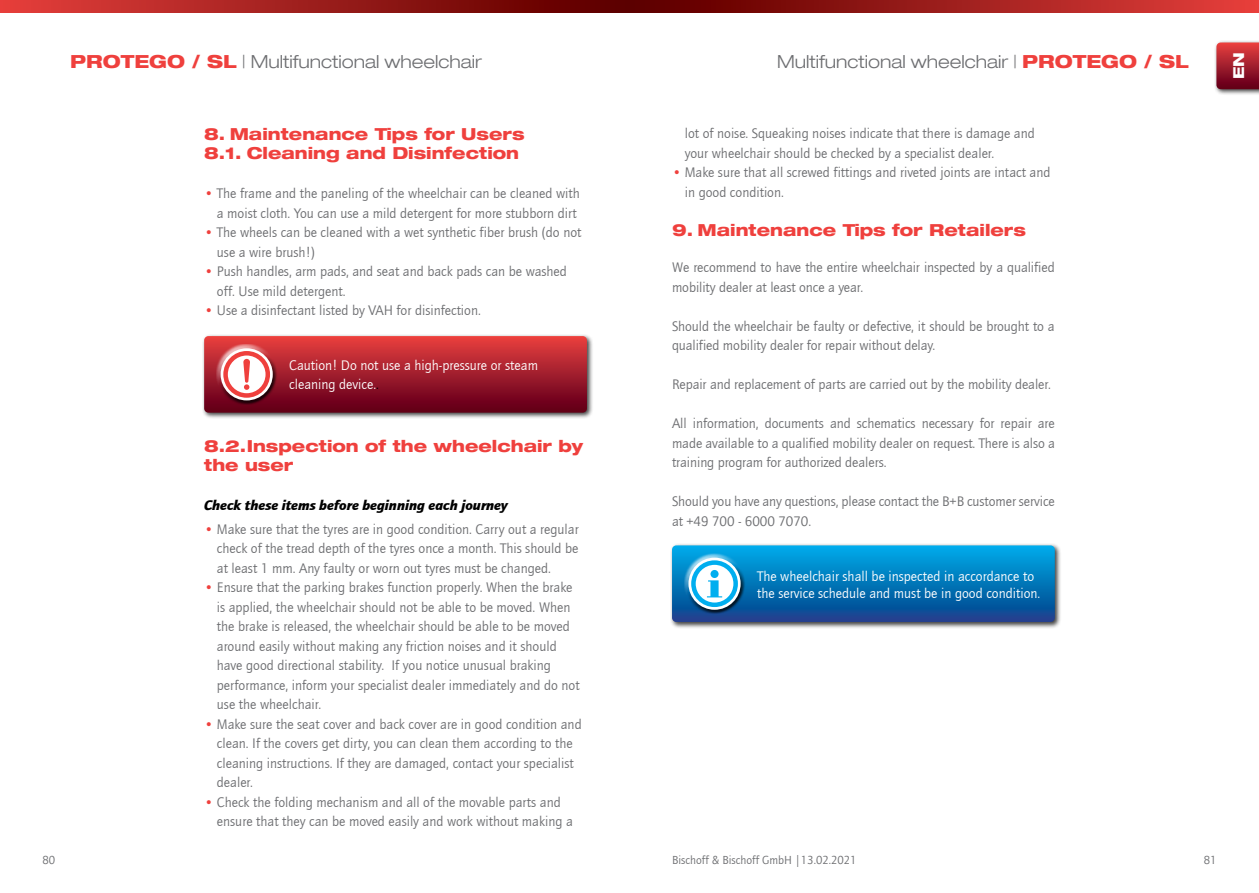
<style>
.page{position:relative;width:1259px;height:893px;background:#fff}
.page>*{position:absolute;margin:0;border:0;box-sizing:border-box;transform-origin:0 0}
.t1{font:300 18px "Helve Neu Lig Ext";color:#6d6e71}
.t2{font:800 16.5px/19.5px "Helve Neu Hea Ext";color:#ef403d}
.t3{font:800 15px "Helve Neu Hea Ext";color:#fff}
.t4{font:14.25px/19.5px "Quay Sans";color:#6d6e71}
.t5{font:14.25px/19.5px "Quay Sans";color:#fff}
.t6{font:italic 900 14.25px "Quay Sans";color:#000}
.t7{font:12px "Quay Sans";color:#6d6e71}
.s1{font-family:"Helve Neu Hea Ext";font-weight:800;color:#ef403d}
.s2{color:#ef403d}
.s3{color:#000}
</style>
<div class="page">
<svg style="left:0;top:0;width:629px;height:12px;background:#9d1d1b"></svg>
<svg style="left:629px;top:0;width:630px;height:12px;background:#9e1d1b"></svg>
<div style="left:1213px;top:40px;width:46px;height:56px;background:#000;opacity:.75"></div>
<svg style="left:1216px;top:43px;width:43px;height:46px;background:#a31f2e"></svg>
<div style="left:201px;top:334px;width:392px;height:86px;background:#000;opacity:.75"></div>
<svg style="left:204px;top:336px;width:383px;height:77px;background:#a72936"></svg>
<div style="left:223px;top:351px;width:47px;height:47px;border:4px solid #ef403d;border-radius:50%"></div>
<div style="left:669px;top:543px;width:392px;height:86px;background:#000;opacity:.75"></div>
<svg style="left:672px;top:545px;width:382px;height:77px;background:#127dbd"></svg>
<div style="left:710px;top:570px;width:8px;height:8px;background:#00aeef;border-radius:50%"></div>
<p class="t1" style="left:70px;top:50px;width:413px"><span class="s1">PROTEGO / SL</span> | Multifunctional wheelchair</p>
<p class="t1" style="left:777px;top:50px;width:413px">Multifunctional wheelchair | <span class="s1">PROTEGO / SL</span></p>
<p class="t3" style="left:1229px;top:79px;width:28px;rotate:-90deg">EN</p>
<p class="t2" style="left:204px;top:123px;width:322px">8. Maintenance Tips for Users<br>8.1. Cleaning and Disinfection</p>
<p class="t4" style="left:204px;top:184px;width:377px;text-align:right"><span class="s2">•</span> The frame and the paneling of the wheelchair can be cleaned with a moist cloth. You can use a mild detergent for more stubborn dirt</p>
<p class="t4" style="left:217px;top:223px;width:366px;text-indent:-13px"><span class="s2">•</span> The wheels can be cleaned with a wet synthetic fiber brush (do not use a wire brush!)</p>
<p class="t4" style="left:217px;top:262px;width:351px;text-indent:-13px"><span class="s2">•</span> Push handles, arm pads, and seat and back pads can be washed off. Use mild detergent.</p>
<p class="t4" style="left:204px;top:301px;width:278px"><span class="s2">•</span> Use a disinfectant listed by VAH for disinfection.</p>
<p class="t5" style="left:289px;top:356px;width:250px">Caution! Do not use a high-pressure or steam cleaning device.<span class="s3">.</span></p>
<p class="t2" style="left:204px;top:435px;width:380px">8.2.Inspection of the wheelchair by the user</p>
<p class="t6" style="left:204px;top:497px;width:305px">Check these items before beginning each journey</p>
<p class="t4" style="left:217px;top:520px;width:363px;text-align:justify;text-indent:-13px"><span class="s2">•</span> Make sure that the tyres are in good condition. Carry out a regular check of the tread depth of the tyres once a month. This should be at least 1 mm. Any faulty or worn out tyres must be changed.</p>
<p class="t4" style="left:217px;top:578px;width:364px;text-indent:-13px"><span class="s2">•</span> Ensure that the parking brakes function properly. When the brake is applied, the wheelchair should not be able to be moved. When the brake is released, the wheelchair should be able to be moved around easily without making any friction noises and it should have good directional stability. If you notice unusual braking performance, inform your specialist dealer immediately and do not use the wheelchair.</p>
<p class="t4" style="left:217px;top:715px;width:366px;text-indent:-13px"><span class="s2">•</span> Make sure the seat cover and back cover are in good condition and clean. If the covers get dirty, you can clean them according to the cleaning instructions. If they are damaged, contact your specialist dealer.</p>
<p class="t4" style="left:217px;top:793px;width:357px;text-indent:-13px"><span class="s2">•</span> Check the folding mechanism and all of the movable parts and ensure that they can be moved easily and work without making a</p>
<p class="t4" style="left:685px;top:124px;width:351px">lot of noise. Squeaking noises indicate that there is damage and your wheelchair should be checked by a specialist dealer.</p>
<p class="t4" style="left:685px;top:163px;width:367px;text-indent:-13px"><span class="s2">•</span> Make sure that all screwed fittings and riveted joints are intact and in good condition.</p>
<p class="t2" style="left:672px;top:220px;width:355px">9. Maintenance Tips for Retailers</p>
<p class="t4" style="left:672px;top:258px;width:384px">We recommend to have the entire wheelchair inspected by a qualified mobility dealer at least once a year.</p>
<p class="t4" style="left:672px;top:317px;width:384px">Should the wheelchair be faulty or defective, it should be brought to a qualified mobility dealer for repair without delay.</p>
<p class="t4" style="left:672px;top:375px;width:380px">Repair and replacement of parts are carried out by the mobility dealer.</p>
<p class="t4" style="left:672px;top:414px;width:384px;text-align:justify">All information, documents and schematics necessary for repair are made available to a qualified mobility dealer on request. There is also a training program for authorized dealers.</p>
<p class="t4" style="left:672px;top:492px;width:384px">Should you have any questions, please contact the B+B customer service at +49 700 - 6000 7070.</p>
<p class="t5" style="left:757px;top:567px;width:285px;line-height:17.1px">The wheelchair shall be inspected in accordance to the service schedule and must be in good condition.</p>
<p class="t7" style="left:672px;top:853px;width:186px">Bischoff &amp; Bischoff GmbH |13.02.2021</p>
<p class="t7" style="left:43px;top:853px;width:14px">80</p>
<p class="t7" style="left:1203px;top:853px;width:14px">81</p>
</div>
